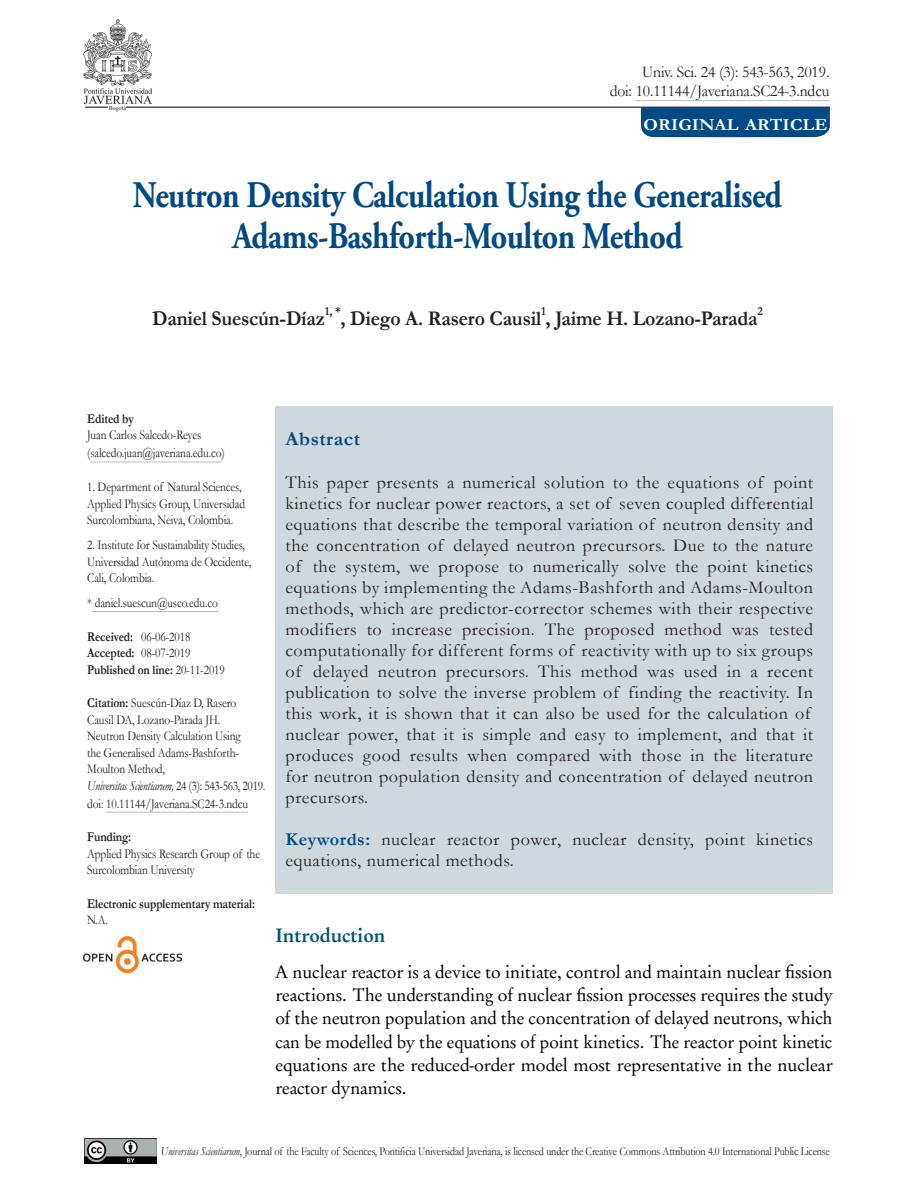
<style>
.page{position:relative;width:915px;height:1191px;background:#fff}
.page>*{position:absolute;margin:0;border:0;box-sizing:border-box;transform-origin:0 0}
.Titulos1{font:700 37.5px/40.5px "Adobe Garamond Pro";letter-spacing:-.015em;color:#034983;text-align:center;scale:.85 1}
.SUBTitulos{font:700 21px "Garamond";letter-spacing:-.01em;color:#231f20;scale:.94 1}
.t1{font:700 19.8px "Garamond";letter-spacing:.03em;color:#034983}
.t2{font:500 19.5px "Garamond No 8";color:#005378}
.t3{font:18.15px/21px "Garamond";letter-spacing:.03em;color:#231f20}
.t4{font:18px/23.2px "Garamond No 8";color:#000;text-align:justify}
.Titulos1-2{font:700 16.8px "Garamond";letter-spacing:.005em;color:#fff;scale:1.09 1}
.TEXTOcorrido{font:16.5px/19.5px "Garamond";letter-spacing:-.01em;color:#231f20;text-align:right;scale:.95 1}
.t5{font:13.5px/16.5px "Garamond";letter-spacing:-.01em;color:#231f20;scale:.85 1}
.t6{font:700 13.5px/16.5px "Garamond";letter-spacing:-.01em;color:#231f20;scale:.85 1}
.SUBTitulos-2{font:700 12.3px "Garamond";color:#231f20;scale:.94 1}
.TEXTOcorrido-2{font:12px "Garamond";letter-spacing:-.01em;color:#231f20;scale:.85 1}
.t7{font:6px "Times New Roman";color:#231f20}
.s1{font-weight:400}
.s2{font-weight:700}
.s3{font-style:italic}
.s4{font-weight:700;color:#034983}
</style>
<div class="page">
<div style="left:640px;top:108px;width:189px;height:30px;background:#034983"></div>
<img style="left:84px;top:20px;width:68px;height:84px">
<img style="left:84px;top:1138px;width:72px;height:25px">
<hr style="left:85px;top:107px;width:744px;height:1px;background:#231f20">
<img style="left:84px;top:936px;width:97px;height:36px">
<hr style="left:635px;top:100px;width:194px;height:1px;background:#bcbdc0">
<div style="left:108px;top:104px;width:18px;height:7px;background:#fff"></div>
<div style="left:275px;top:406px;width:557px;height:487px;background:#cfd8dd"></div>
<hr style="left:90px;top:462px;width:131px;height:1px;background:#bcbdc0">
<hr style="left:106px;top:812px;width:142px;height:1px;background:#bcbdc0">
<hr style="left:92px;top:611px;width:126px;height:1px;background:#bcbdc0">
<p class="t7" style="left:109px;top:103px;width:19px">Bogotá</p>
<p class="TEXTOcorrido" style="left:609px;top:61px;width:233px">Univ. Sci. 24 (3): 543-563, 2019.<br>doi: 10.11144/Javeriana.SC24-3.ndcu</p>
<p class="Titulos1-2" style="left:643px;top:113px;width:170px">ORIGINAL ARTICLE</p>
<p class="Titulos1" style="left:133px;top:176px;width:765px">Neutron Density Calculation Using the Generalised<br>Adams-Bashforth-Moulton Method</p>
<p class="SUBTitulos" style="left:152px;top:303px;width:185px">Daniel Suescún-Díaz</p>
<p class="SUBTitulos-2" style="left:325px;top:302px;width:18px">1, *</p>
<p class="SUBTitulos" style="left:340px;top:303px;width:445px">, Diego A. Rasero Causil , Jaime H. Lozano-Parada</p>
<p class="SUBTitulos-2" style="left:541px;top:302px;width:6px">1</p>
<p class="SUBTitulos-2" style="left:757px;top:302px;width:7px">2</p>
<p class="t6" style="left:87px;top:410px;width:56px">Edited by</p>
<p class="t5" style="left:87px;top:426px;width:163px;line-height:18px">Juan Carlos Salcedo-Reyes (salcedo.juan@javeriana.edu.co)</p>
<p class="t5" style="left:87px;top:478px;width:187px">1. Department of Natural Sciences,<br>Applied Physics Group, Universidad<br>Surcolombiana, Neiva, Colombia.</p>
<p class="t5" style="left:87px;top:536px;width:195px">2. Institute for Sustainability Studies,<br>Universidad Autónoma de Occidente,<br>Cali, Colombia.</p>
<p class="t5" style="left:87px;top:594px;width:155px">* daniel.suescun@usco.edu.co</p>
<p class="t6" style="left:87px;top:628px;width:163px">Received: <span class="s1">06-06-2018<br></span>Accepted: <span class="s1">08-07-2019<br></span>Published on line: <span class="s1">20-11-2019</span></p>
<p class="t5" style="left:87px;top:694px;width:211px"><span class="s2">Citation:</span> Suescún-Díaz D, Rasero Causil DA, Lozano-Parada JH.<br>Neutron Density Calculation Using<br>the Generalised Adams-Bashforth-Moulton Method,<br><span class="s3">Universitas Scientiarum,</span> 24 (3): 543-563, 2019.</p>
<p class="t5" style="left:87px;top:794px;width:191px">doi: 10.11144/Javeriana.SC24-3.ndcu</p>
<p class="t6" style="left:87px;top:828px;width:53px">Funding:</p>
<p class="t5" style="left:87px;top:844px;width:205px">Applied Physics Research Group of the<br>Surcolombian University</p>
<p class="t6" style="left:87px;top:895px;width:199px">Electronic supplementary material:</p>
<p class="t5" style="left:87px;top:911px;width:26px">N.A.</p>
<p class="t1" style="left:285px;top:426px;width:76px">Abstract</p>
<p class="t3" style="left:285px;top:471px;width:529px">This paper presents a numerical solution to the equations of point kinetics for nuclear power reactors, a set of seven coupled differential equations that describe the temporal variation of neutron density and the concentration of delayed neutron precursors. Due to the nature of the system, we propose to numerically solve the point kinetics equations by implementing the Adams-Bashforth and Adams-Moulton methods, which are predictor-corrector schemes with their respective modifiers to increase precision. The proposed method was tested computationally for different forms of reactivity with up to six groups of delayed neutron precursors. This method was used in a recent publication to solve the inverse problem of finding the reactivity. In this work, it is shown that it can also be used for the calculation of nuclear power, that it is simple and easy to implement, and that it produces good results when compared with those in the literature for neutron population density and concentration of delayed neutron precursors.</p>
<p class="t3" style="left:285px;top:828px;width:529px"><span class="s4">Keywords:</span> nuclear reactor power, nuclear density, point kinetics equations, numerical methods.</p>
<p class="t2" style="left:275px;top:927px;width:111px">Introduction</p>
<p class="t4" style="left:274px;top:962px;width:559px">A nuclear reactor is a device to initiate, control and maintain nuclear fission reactions. The understanding of nuclear fission processes requires the study of the neutron population and the concentration of delayed neutrons, which can be modelled by the equations of point kinetics. The reactor point kinetic equations are the reduced-order model most representative in the nuclear reactor dynamics.</p>
<p class="TEXTOcorrido-2" style="left:161px;top:1143px;width:788px"><span class="s3">Universitas Scientiarum</span>, Journal of the Faculty of Sciences, Pontificia Universidad Javeriana, is licensed under the Creative Commons Attribution 4.0 International Public License</p>
</div>
